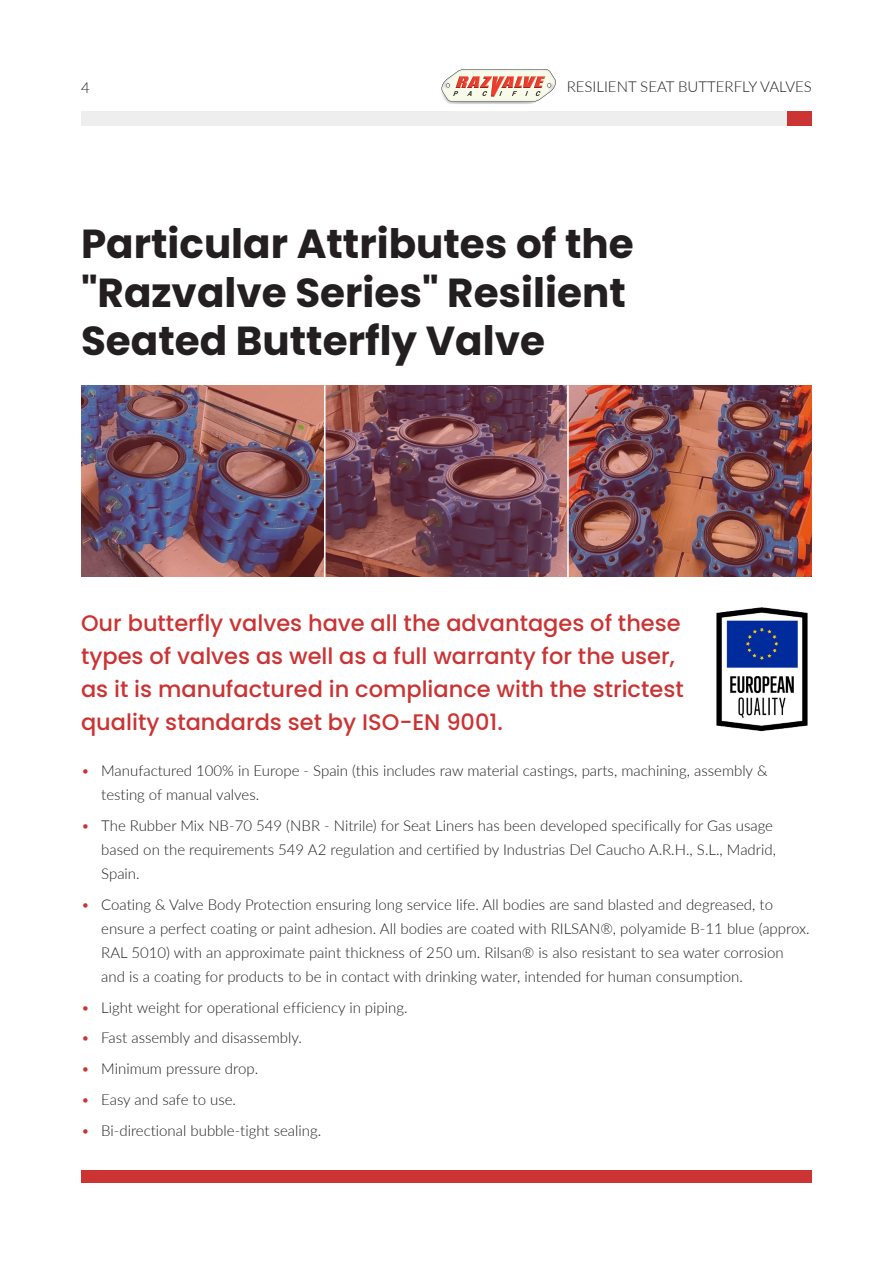
<style>
.page{position:relative;width:893px;height:1263px;background:#fff}
.page>*{position:absolute;margin:0;border:0;box-sizing:border-box;transform-origin:0 0}
._32pt_Size_Align_Lef{font:700 40.5px/48.6px "Poppins";color:#231f20}
._15pt_Size_Align_Lef{font:500 22.5px/33px "Poppins";color:#c33}
.t1{font:300 15px/24px "Lato";color:#231f20}
.s1{color:#c33}
</style>
<div class="page">
<div style="left:81px;top:111px;width:731px;height:14px;background:#eeeeef"></div>
<div style="left:787px;top:111px;width:25px;height:14px;background:#c33"></div>
<img style="left:447px;top:102px;width:89px;height:2px">
<svg style="left:441px;top:69px;width:115px;height:33px;background:#e8c9bb"></svg>
<div style="left:81px;top:1170px;width:730px;height:12px;background:#c33"></div>
<img style="left:716px;top:607px;width:92px;height:125px">
<img style="left:82px;top:386px;width:729px;height:190px">
<hr style="left:324px;top:385px;width:2px;height:192px;background:#fff">
<hr style="left:567px;top:385px;width:2px;height:192px;background:#fff">
<p class="t1" style="left:81px;top:75px;width:10px">4</p>
<p class="t1" style="left:567px;top:74px;width:247px">RESILIENT SEAT BUTTERFLY VALVES</p>
<p class="_32pt_Size_Align_Lef" style="left:81px;top:220px;width:554px">Particular Attributes of the "Razvalve Series" Resilient<br>Seated Butterfly Valve</p>
<p class="_15pt_Size_Align_Lef" style="left:81px;top:607px;width:604px">Our butterfly valves have all the advantages of these types of valves as well as a full warranty for the user, as it is manufactured in compliance with the strictest quality standards set by ISO-EN 9001.</p>
<p class="t1" style="left:101px;top:758px;width:668px;text-indent:-20px"><span class="s1">•</span> Manufactured 100% in Europe - Spain (this includes raw material castings, parts, machining, assembly &amp; testing of manual valves.</p>
<p class="t1" style="left:101px;top:813px;width:676px;text-indent:-20px"><span class="s1">•</span> The Rubber Mix NB-70 549 (NBR - Nitrile) for Seat Liners has been developed specifically for Gas usage based on the requirements 549 A2 regulation and certified by Industrias Del Caucho A.R.H., S.L., Madrid,<br>Spain.</p>
<p class="t1" style="left:101px;top:892px;width:710px;text-indent:-20px"><span class="s1">•</span> Coating &amp; Valve Body Protection ensuring long service life. All bodies are sand blasted and degreased, to ensure a perfect coating or paint adhesion. All bodies are coated with RILSAN®, polyamide B-11 blue (approx.<br>RAL 5010) with an approximate paint thickness of 250 um. Rilsan® is also resistant to sea water corrosion and is a coating for products to be in contact with drinking water, intended for human consumption.</p>
<p class="t1" style="left:81px;top:995px;width:328px"><span class="s1">•</span> Light weight for operational efficiency in piping.</p>
<p class="t1" style="left:81px;top:1025px;width:222px"><span class="s1">•</span> Fast assembly and disassembly.</p>
<p class="t1" style="left:81px;top:1056px;width:179px"><span class="s1">•</span> Minimum pressure drop.</p>
<p class="t1" style="left:81px;top:1087px;width:157px"><span class="s1">•</span> Easy and safe to use.</p>
<p class="t1" style="left:81px;top:1118px;width:242px"><span class="s1">•</span> Bi-directional bubble-tight sealing.</p>
</div>
